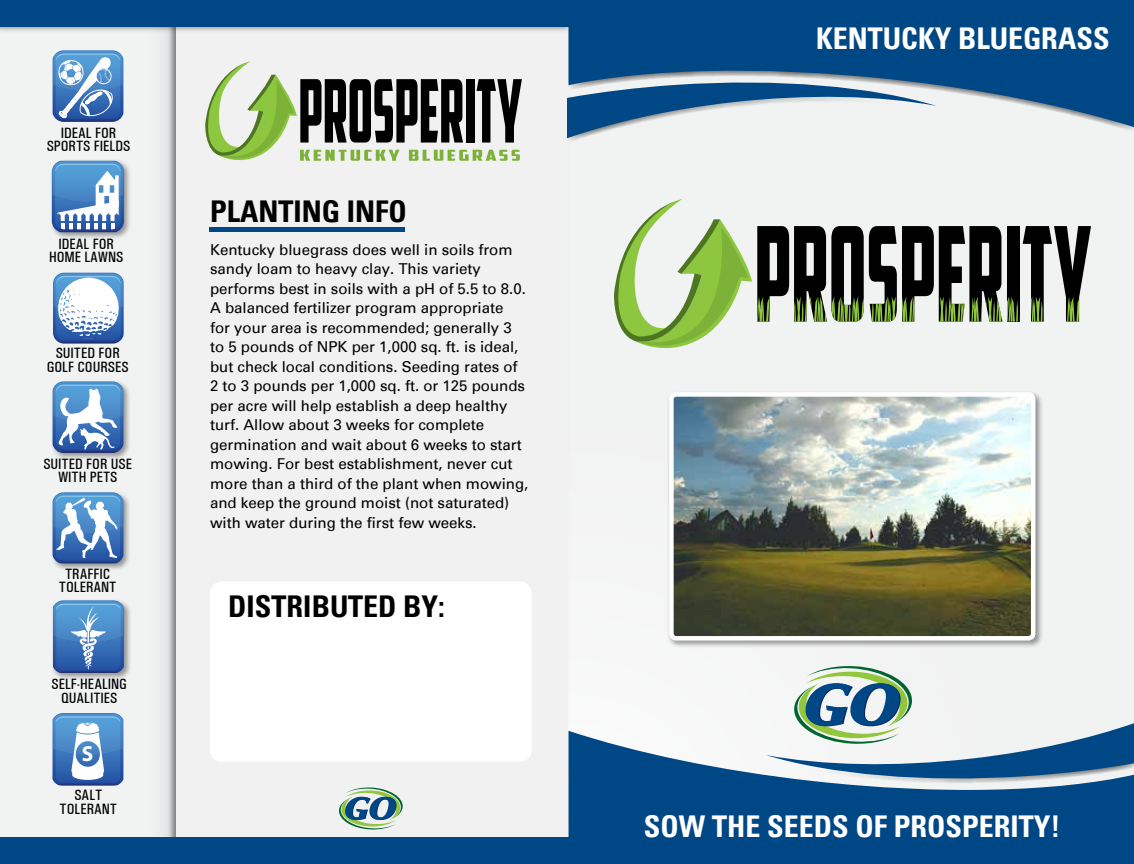
<style>
.page{position:relative;width:1134px;height:864px;background:#fff}
.page>*{position:absolute;margin:0;border:0;box-sizing:border-box;transform-origin:0 0}
.t1{font:700 condensed 30px "Univers";color:#fff}
.t2{font:700 condensed 30px "Univers";color:#000}
.t3{font:700 21.9px "Myriad Pro";color:#fff}
.t4{font:15px/19.5px "Univers";color:#000}
.t5{font:500 condensed 15px/13.5px "Univers";color:#000;text-align:center}
</style>
<div class="page">
<div style="left:2px;top:2px;width:1132px;height:862px;background:#f1f2f2"></div>
<div style="left:1px;top:1px;width:175px;height:862px;background:#f1f2f2"></div>
<div style="left:167px;top:0;width:402px;height:864px;background:#000;opacity:.4"></div>
<div style="left:176px;top:1px;width:392px;height:862px;background:#f1f1f2"></div>
<div style="left:0;top:0;width:573px;height:33px;background:#000;opacity:.4"></div>
<div style="left:0;top:1px;width:569px;height:26px;background:#004785"></div>
<svg style="left:569px;top:0;width:565px;height:127px;background:#17578e"></svg>
<svg style="left:569px;top:731px;width:565px;height:133px;background:#195890"></svg>
<svg style="left:567px;top:78px;width:370px;height:67px"></svg>
<svg style="left:766px;top:666px;width:368px;height:119px"></svg>
<div style="left:667px;top:390px;width:377px;height:258px;background:#000;opacity:.4"></div>
<img style="left:674px;top:397px;width:356px;height:239px">
<div style="left:669px;top:392px;width:366px;height:249px;border:4px solid #fff;border-radius:5px"></div>
<div style="left:51px;top:598px;width:81px;height:83px;background:#000;opacity:.4"></div>
<svg style="left:53px;top:600px;width:71px;height:73px;background:#5388c3"></svg>
<div style="left:210px;top:581px;width:322px;height:181px;background:#fff;border-radius:12px"></div>
<div style="left:51px;top:379px;width:81px;height:82px;background:#000;opacity:.4"></div>
<svg style="left:53px;top:381px;width:70px;height:72px"></svg>
<div style="left:210px;top:227px;width:195px;height:5px;background:#004785"></div>
<div style="left:0;top:838px;width:569px;height:26px;background:#004785"></div>
<svg style="left:339px;top:787px;width:64px;height:43px"></svg>
<div style="left:50px;top:159px;width:82px;height:81px;background:#000;opacity:.4"></div>
<svg style="left:52px;top:161px;width:72px;height:71px"></svg>
<div style="left:51px;top:490px;width:80px;height:81px;background:#000;opacity:.4"></div>
<svg style="left:53px;top:492px;width:70px;height:71px"></svg>
<svg style="left:205px;top:61px;width:317px;height:100px"></svg>
<svg style="left:52px;top:50px;width:71px;height:72px"></svg>
<svg style="left:53px;top:273px;width:71px;height:71px"></svg>
<svg style="left:613px;top:198px;width:478px;height:151px"></svg>
<svg style="left:53px;top:713px;width:70px;height:72px"></svg>
<p class="t5" style="left:47px;top:126px;width:85px">IDEAL FOR<br>SPORTS FIELDS</p>
<p class="t5" style="left:49px;top:237px;width:76px">IDEAL FOR<br>HOME LAWNS</p>
<p class="t5" style="left:47px;top:347px;width:83px">SUITED FOR<br>GOLF COURSES</p>
<p class="t5" style="left:43px;top:457px;width:90px">SUITED FOR USE<br>WITH PETS</p>
<p class="t5" style="left:59px;top:567px;width:59px">TRAFFIC<br>TOLERANT</p>
<p class="t5" style="left:52px;top:678px;width:77px">SELF-HEALING<br>QUALITIES</p>
<h2 class="t3" style="left:82px;top:740px;width:13px">S</h2>
<p class="t5" style="left:60px;top:789px;width:59px">SALT<br>TOLERANT</p>
<h1 class="t2" style="left:210px;top:193px;width:198px">PLANTING INFO</h1>
<p class="t4" style="left:210px;top:240px;width:320px">Kentucky bluegrass does well in soils from sandy loam to heavy clay. This variety performs best in soils with a pH of 5.5 to 8.0.<br>A balanced fertilizer program appropriate<br>for your area is recommended; generally 3 to 5 pounds of NPK per 1,000 sq. ft. is ideal, but check local conditions. Seeding rates of 2 to 3 pounds per 1,000 sq. ft. or 125 pounds per acre will help establish a deep healthy turf. Allow about 3 weeks for complete germination and wait about 6 weeks to start mowing. For best establishment, never cut more than a third of the plant when mowing, and keep the ground moist (not saturated) with water during the first few weeks.</p>
<h1 class="t2" style="left:228px;top:588px;width:218px">DISTRIBUTED BY:</h1>
<h1 class="t1" style="left:816px;top:20px;width:295px">KENTUCKY BLUEGRASS</h1>
<h1 class="t1" style="left:644px;top:808px;width:418px">SOW THE SEEDS OF PROSPERITY!</h1>
</div>
